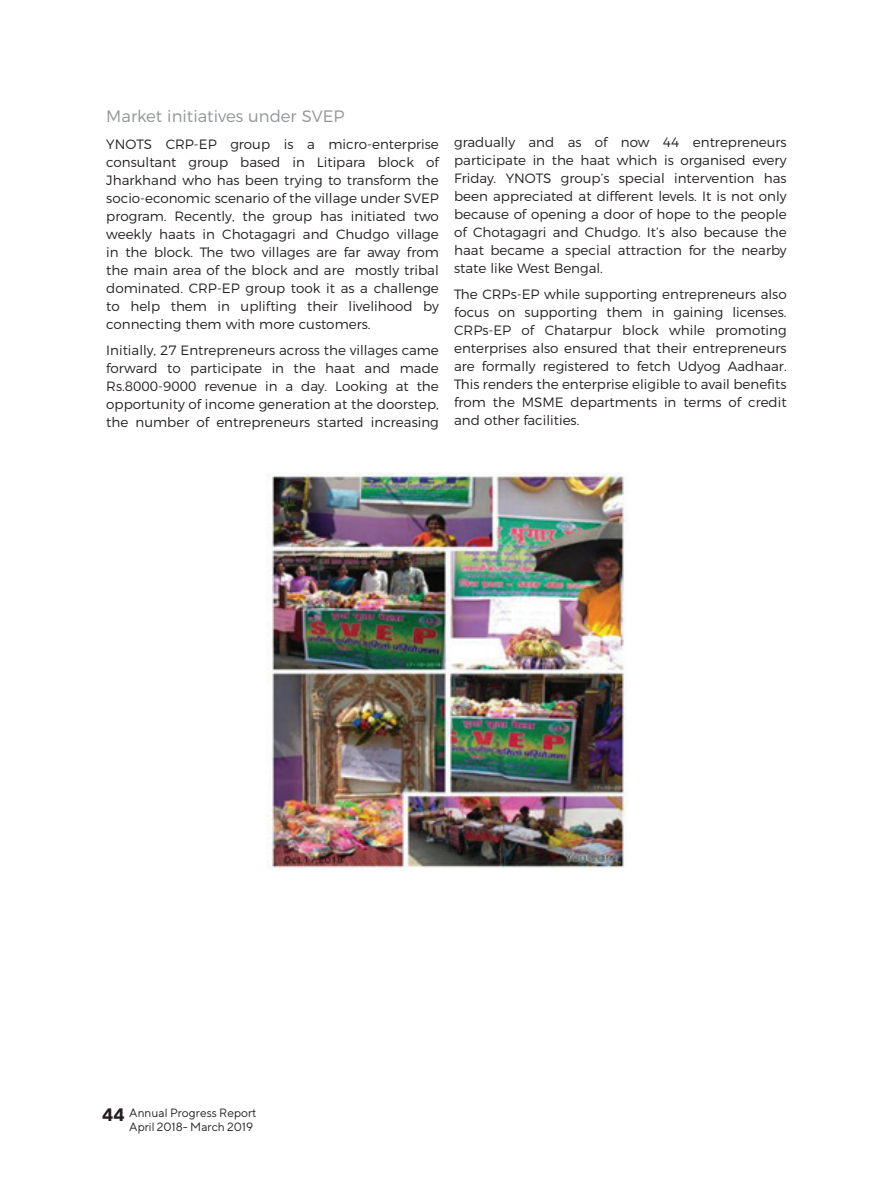
<style>
.page{position:relative;width:893px;height:1191px;background:#fff}
.page>*{position:absolute;margin:0;border:0;box-sizing:border-box;transform-origin:0 0}
.t1{font:300 16.5px "Montserrat";color:#919396}
.t2{font:300 13.5px/18px "Montserrat";color:#231f20;text-align:justify}
.t3{font:12px/14.4px "TT Norms";color:#231f20;text-align:right}
.s1{font-weight:700;font-size:18px}
</style>
<div class="page">
<img style="left:267px;top:473px;width:360px;height:395px">
<p class="t1" style="left:106px;top:103px;width:240px">Market initiatives under SVEP</p>
<p class="t2" style="left:106px;top:134px;width:334px">YNOTS CRP-EP group is a micro-enterprise consultant group based in Litipara block of Jharkhand who has been trying to transform the socio-economic scenario of the village under SVEP program. Recently, the group has initiated two weekly haats in Chotagagri and Chudgo village in the block. The two villages are far away from the main area of the block and are mostly tribal dominated. CRP-EP group took it as a challenge to help them in uplifting their livelihood by connecting them with more customers.</p>
<p class="t2" style="left:106px;top:340px;width:334px">Initially, 27 Entrepreneurs across the villages came forward to participate in the haat and made Rs.8000-9000 revenue in a day. Looking at the opportunity of income generation at the doorstep, the number of entrepreneurs started increasing</p>
<p class="t2" style="left:454px;top:132px;width:334px">gradually and as of now 44 entrepreneurs participate in the haat which is organised every Friday. YNOTS group’s special intervention has been appreciated at different levels. It is not only because of opening a door of hope to the people of Chotagagri and Chudgo. It’s also because the haat became a special attraction for the nearby state like West Bengal.</p>
<p class="t2" style="left:454px;top:284px;width:334px">The CRPs-EP while supporting entrepreneurs also focus on supporting them in gaining licenses.<br>CRPs-EP of Chatarpur block while promoting enterprises also ensured that their entrepreneurs are formally registered to fetch Udyog Aadhaar.<br>This renders the enterprise eligible to avail benefits from the MSME departments in terms of credit and other facilities.</p>
<p class="t3" style="left:102px;top:1105px;width:156px"><span class="s1">44</span> Annual Progress Report<br>April 2018- March 2019</p>
</div>
